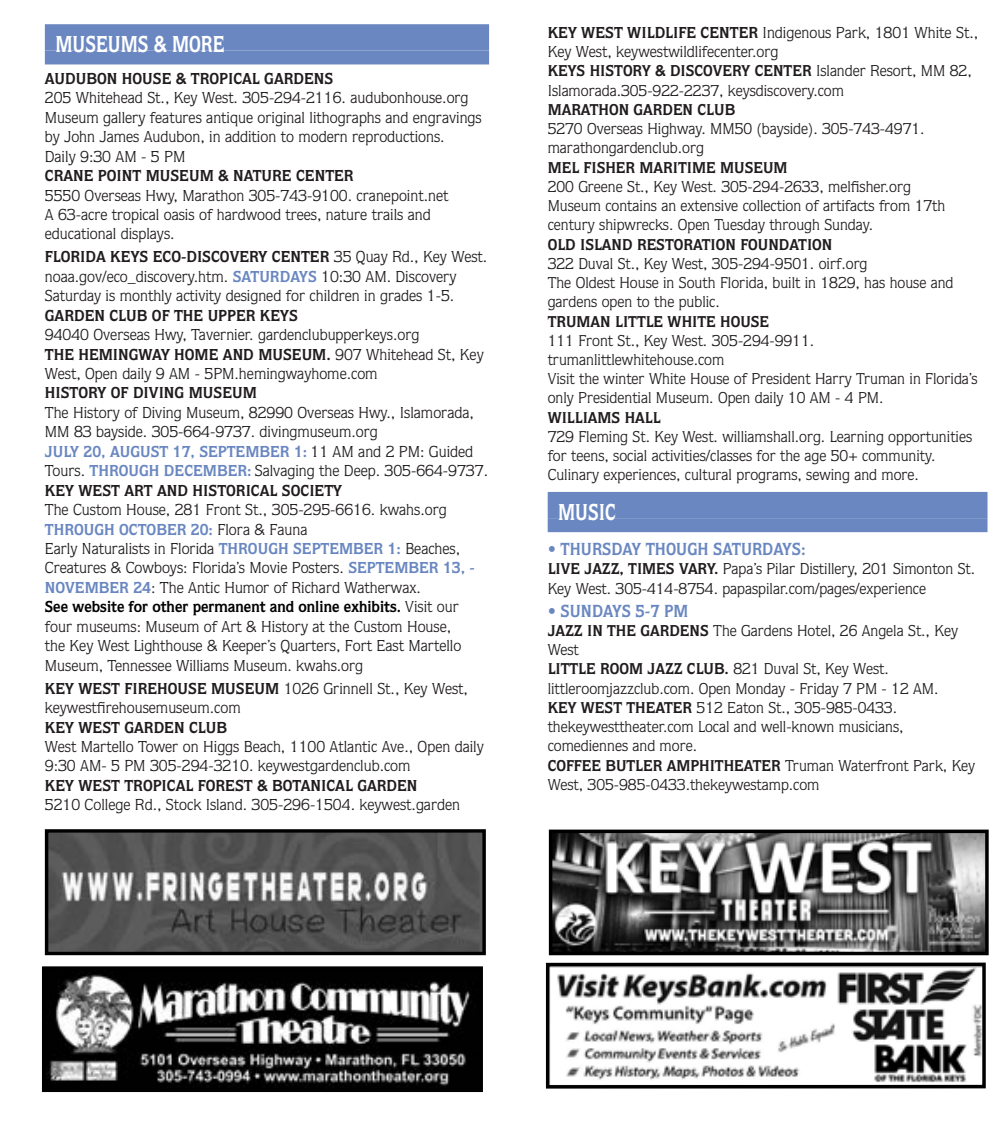
<style>
.page{position:relative;width:1008px;height:1134px;background:#fff}
.page>*{position:absolute;margin:0;border:0;box-sizing:border-box;transform-origin:0 0}
.t1{font:700 23.1px "Quorum Std";color:#fff;scale:.83 1}
.t2{font:700 17.5px "Quorum Std";color:#6a87c1;scale:.95 1}
.t3{font:15.92px/19.4px "Quorum Std";color:#211d1e}
.t4{font:700 15.92px "Quorum Std";color:#211d1e}
.t5{font:15.75px/19.2px "Quorum Std";color:#211d1e}
.t6{font:700 15.75px "Quorum Std";color:#211d1e}
.s1{font-weight:700}
.s2{font-weight:700;color:#6a87c1}
.s3{font-weight:700;color:#000}
</style>
<div class="page">
<div style="left:45px;top:24px;width:444px;height:26px;background:#6a87c1"></div>
<div style="left:45px;top:50px;width:444px;height:14px;background:#6a87c1"></div>
<div style="left:548px;top:492px;width:440px;height:26px;background:#6a87c1"></div>
<div style="left:548px;top:518px;width:440px;height:14px;background:#6a87c1"></div>
<img style="left:554px;top:835px;width:430px;height:115px">
<div style="left:549px;top:830px;width:440px;height:125px;border:4px solid #000"></div>
<img style="left:47px;top:971px;width:431px;height:116px">
<div style="left:42px;top:966px;width:441px;height:126px;border:4px solid #000"></div>
<img style="left:49px;top:833px;width:433px;height:118px">
<div style="left:45px;top:829px;width:441px;height:126px;border:3px solid #000"></div>
<img style="left:557px;top:968px;width:424px;height:114px">
<div style="left:546px;top:963px;width:440px;height:126px;border:4px solid #000"></div>
<h1 class="t1" style="left:55px;top:30px;width:205px">MUSEUMS &amp; MORE</h1>
<h2 class="t4" style="left:45px;top:69px;width:290px">AUDUBON HOUSE &amp; TROPICAL GARDENS</h2>
<p class="t3" style="left:45px;top:88px;width:438px">205 Whitehead St., Key West. 305-294-2116. audubonhouse.org<br>Museum gallery features antique original lithographs and engravings by John James Audubon, in addition to modern reproductions.</p>
<p class="t3" style="left:45px;top:147px;width:142px">Daily 9:30 AM - 5 PM</p>
<h2 class="t4" style="left:45px;top:166px;width:310px">CRANE POINT MUSEUM &amp; NATURE CENTER</h2>
<p class="t3" style="left:45px;top:185px;width:405px">5550 Overseas Hwy, Marathon 305-743-9100. cranepoint.net<br>A 63-acre tropical oasis of hardwood trees, nature trails and educational displays.</p>
<p class="t3" style="left:45px;top:247px;width:444px"><span class="s1">FLORIDA KEYS ECO-DISCOVERY CENTER</span> 35 Quay Rd., Key West. noaa.gov/eco_discovery.htm. <span class="s2">SATURDAYS</span> 10:30 AM. Discovery<br>Saturday is monthly activity designed for children in grades 1-5.</p>
<h2 class="t4" style="left:45px;top:306px;width:255px">GARDEN CLUB OF THE UPPER KEYS</h2>
<p class="t3" style="left:45px;top:325px;width:440px">94040 Overseas Hwy, Tavernier. gardenclubupperkeys.org<br><span class="s1">THE HEMINGWAY HOME AND MUSEUM.</span> 907 Whitehead St, Key</p>
<p class="t3" style="left:45px;top:364px;width:334px">West, Open daily 9 AM - 5PM.hemingwayhome.com</p>
<h2 class="t4" style="left:45px;top:383px;width:213px">HISTORY OF DIVING MUSEUM</h2>
<p class="t3" style="left:45px;top:403px;width:431px">The History of Diving Museum, 82990 Overseas Hwy., Islamorada,<br>MM 83 bayside. 305-664-9737. divingmuseum.org</p>
<p class="t3" style="left:45px;top:442px;width:445px"><span class="s2">JULY 20, AUGUST 17, SEPTEMBER 1:</span> 11 AM and 2 PM: Guided<br>Tours. <span class="s2">THROUGH DECEMBER:</span> Salvaging the Deep. 305-664-9737.</p>
<h2 class="t4" style="left:45px;top:481px;width:299px">KEY WEST ART AND HISTORICAL SOCIETY</h2>
<p class="t3" style="left:45px;top:500px;width:403px">The Custom House, 281 Front St., 305-295-6616. kwahs.org<br><span class="s2">THROUGH OCTOBER 20:</span> Flora &amp; Fauna</p>
<p class="t3" style="left:45px;top:539px;width:431px">Early Naturalists in Florida <span class="s2">THROUGH SEPTEMBER 1:</span> Beaches,<br>Creatures &amp; Cowboys: Florida’s Movie Posters. <span class="s2">SEPTEMBER 13, -</span></p>
<p class="t3" style="left:45px;top:578px;width:378px"><span class="s2">NOVEMBER 24</span>: The Antic Humor of Richard Watherwax.</p>
<p class="t3" style="left:45px;top:597px;width:418px"><span class="s3">See website for other permanent and online exhibits.</span> Visit our four museums: Museum of Art &amp; History at the Custom House, the Key West Lighthouse &amp; Keeper’s Quarters, Fort East Martello Museum, Tennessee Williams Museum. kwahs.org</p>
<p class="t3" style="left:45px;top:679px;width:425px"><span class="s1">KEY WEST FIREHOUSE MUSEUM</span> 1026 Grinnell St., Key West, keywestfirehousemuseum.com</p>
<h2 class="t4" style="left:45px;top:718px;width:184px">KEY WEST GARDEN CLUB</h2>
<p class="t3" style="left:45px;top:737px;width:441px">West Martello Tower on Higgs Beach, 1100 Atlantic Ave., Open daily<br>9:30 AM- 5 PM 305-294-3210. keywestgardenclub.com</p>
<h2 class="t4" style="left:45px;top:776px;width:374px">KEY WEST TROPICAL FOREST &amp; BOTANICAL GARDEN</h2>
<p class="t3" style="left:45px;top:795px;width:417px">5210 College Rd., Stock Island. 305-296-1504. keywest.garden</p>
<p class="t3" style="left:548px;top:22px;width:432px"><span class="s1">KEY WEST WILDLIFE CENTER</span> Indigenous Park, 1801 White St.,<br>Key West, keywestwildlifecenter.org</p>
<p class="t5" style="left:548px;top:61px;width:426px"><span class="s1">KEYS HISTORY &amp; DISCOVERY CENTER</span> Islander Resort, MM 82,<br>Islamorada.305-922-2237, keysdiscovery.com</p>
<h2 class="t6" style="left:548px;top:100px;width:189px">MARATHON GARDEN CLUB</h2>
<p class="t5" style="left:548px;top:119px;width:378px">5270 Overseas Highway. MM50 (bayside). 305-743-4971. marathongardenclub.org</p>
<h2 class="t6" style="left:548px;top:158px;width:241px">MEL FISHER MARITIME MUSEUM</h2>
<p class="t5" style="left:548px;top:177px;width:399px">200 Greene St., Key West. 305-294-2633, melfisher.org<br>Museum contains an extensive collection of artifacts from 17th century shipwrecks. Open Tuesday through Sunday.</p>
<h2 class="t6" style="left:548px;top:235px;width:286px">OLD ISLAND RESTORATION FOUNDATION</h2>
<p class="t5" style="left:548px;top:254px;width:321px">322 Duval St., Key West, 305-294-9501. oirf.org</p>
<p class="t5" style="left:548px;top:273px;width:407px">The Oldest House in South Florida, built in 1829, has house and gardens open to the public.</p>
<h2 class="t6" style="left:548px;top:312px;width:223px">TRUMAN LITTLE WHITE HOUSE</h2>
<p class="t5" style="left:548px;top:331px;width:268px">111 Front St., Key West. 305-294-9911. trumanlittlewhitehouse.com</p>
<p class="t5" style="left:548px;top:369px;width:432px">Visit the winter White House of President Harry Truman in Florida’s only Presidential Museum. Open daily 10 AM - 4 PM.</p>
<h2 class="t6" style="left:548px;top:408px;width:114px">WILLIAMS HALL</h2>
<p class="t5" style="left:548px;top:427px;width:426px">729 Fleming St. Key West. williamshall.org. Learning opportunities for teens, social activities/classes for the age 50+ community.<br>Culinary experiences, cultural programs, sewing and more.</p>
<h1 class="t1" style="left:558px;top:498px;width:71px">MUSIC</h1>
<p class="t2" style="left:548px;top:539px;width:273px">• THURSDAY THOUGH SATURDAYS:</p>
<p class="t5" style="left:548px;top:559px;width:429px"><span class="s1">LIVE JAZZ, TIMES VARY.</span> Papa’s Pilar Distillery, 201 Simonton St.<br>Key West. 305-414-8754. papaspilar.com/pages/experience</p>
<p class="t2" style="left:548px;top:600px;width:149px">• SUNDAYS 5-7 PM</p>
<p class="t5" style="left:548px;top:621px;width:412px"><span class="s1">JAZZ IN THE GARDENS</span> The Gardens Hotel, 26 Angela St., Key<br>West</p>
<p class="t5" style="left:548px;top:659px;width:392px"><span class="s1">LITTLE ROOM JAZZ CLUB.</span> 821 Duval St, Key West. littleroomjazzclub.com. Open Monday - Friday 7 PM - 12 AM.</p>
<p class="t5" style="left:548px;top:698px;width:357px"><span class="s1">KEY WEST THEATER</span> 512 Eaton St., 305-985-0433. thekeywesttheater.com Local and well-known musicians, comediennes and more.</p>
<p class="t5" style="left:548px;top:756px;width:429px"><span class="s1">COFFEE BUTLER AMPHITHEATER</span> Truman Waterfront Park, Key<br>West, 305-985-0433.thekeywestamp.com</p>
</div>
